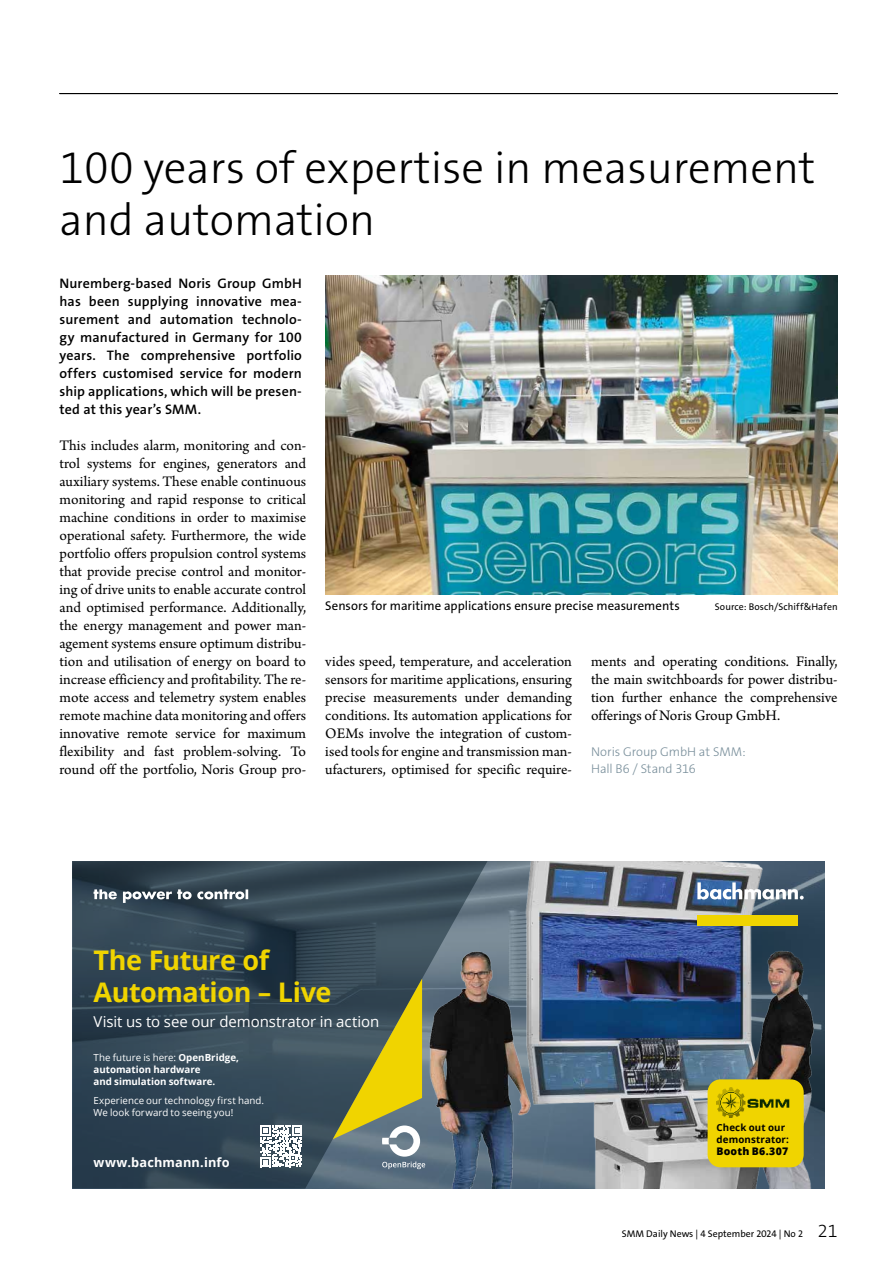
<style>
.page{position:relative;width:893px;height:1263px;background:#fff}
.page>*{position:absolute;margin:0;border:0;box-sizing:border-box;transform-origin:0 0}
.t1{font:300 45px/52.5px "The Sans Os F";color:#000}
.t2{font:700 27px/31.5px "Open Sans";letter-spacing:-.015em;color:#f0d400}
.t3{font:15.3px/18px "Arno Pro";color:#000;text-align:justify}
.t4{font:15px "Open Sans";letter-spacing:-.005em;color:#fff}
.t5{font:600 13.8px/18px "The Sans Os F";letter-spacing:.01em;color:#000;text-align:justify}
.t6{font:12.75px "The Sans Os F";letter-spacing:.005em;color:#000}
.t7{font:300 12.75px/16.5px "The Sans Os F";letter-spacing:-.005em;color:#788e9a}
.t8{font:700 12.75px "Open Sans";letter-spacing:.01em;color:#fff}
.t9{font:800 10.5px "Open Sans";letter-spacing:.015em;color:#000}
.t10{font:700 9.75px/12px "Open Sans";color:#fff}
.t11{font:9.75px/12px "Open Sans";letter-spacing:.005em;color:#fff}
.t12{font:9.75px "The Sans Os F";color:#000}
.t13{font:700 9.75px/11.7px "Open Sans";letter-spacing:.01em;color:#000}
.s1{font-weight:400}
.s2{font-weight:300;font-size:18px}
</style>
<div class="page">
<img style="left:487px;top:861px;width:338px;height:327px">
<svg style="left:72px;top:861px;width:415px;height:327px;background:#384956"></svg>
<svg style="left:697px;top:882px;width:107px;height:19px"></svg>
<div style="left:697px;top:915px;width:101px;height:11px;background:#f0d400"></div>
<svg style="left:94px;top:889px;width:154px;height:14px"></svg>
<svg style="left:333px;top:979px;width:92px;height:190px;background:#82864d"></svg>
<svg style="left:260px;top:1125px;width:42px;height:42px"></svg>
<div style="left:708px;top:1079px;width:96px;height:88px;background:#f0d400;border-radius:13px"></div>
<img style="left:716px;top:1087px;width:74px;height:30px">
<img style="left:325px;top:275px;width:513px;height:319px">
<hr style="left:60px;top:93px;width:778px;height:1px;background:#000">
<h1 class="t1" style="left:60px;top:142px;width:757px">100 years of expertise in measurement and automation</h1>
<p class="t5" style="left:60px;top:274px;width:244px">Nuremberg-based Noris Group GmbH has been supplying innovative mea&shy;surement and automation technolo&shy;gy manufactured in Germany for 100 years. The comprehensive portfolio offers customised service for modern ship applications, which will be presen&shy;ted at this year’s SMM.</p>
<p class="t3" style="left:60px;top:437px;width:248px">This includes alarm, monitoring and con&shy;trol systems for engines, generators and auxiliary systems. These enable continuous monitoring and rapid response to critical machine conditions in order to maximise operational safety. Furthermore, the wide portfolio offers propulsion control systems that provide precise control and monitor&shy;ing of drive units to enable accurate control and optimised performance. Additionally, the energy management and power man&shy;agement systems ensure optimum distribu&shy;tion and utilisation of energy on board to increase efficiency and profitability. The re&shy;mote access and telemetry system enables remote machine data monitoring and offers innovative remote service for maximum flexibility and fast problem-solving. To round off the portfolio, Noris Group pro-</p>
<p class="t6" style="left:325px;top:597px;width:356px">Sensors for maritime applications ensure precise measurements</p>
<p class="t12" style="left:715px;top:600px;width:124px">Source: Bosch/Schiff&amp;Hafen</p>
<p class="t3" style="left:325px;top:653px;width:248px">vides speed, temperature, and acceleration sensors for maritime applications, ensuring precise measurements under demanding conditions. Its automation applications for OEMs involve the integration of custom&shy;ised tools for engine and transmission man&shy;ufacturers, optimised for specific require-</p>
<p class="t3" style="left:591px;top:653px;width:248px">ments and operating conditions. Finally, the main switchboards for power distribu&shy;tion further enhance the comprehensive offerings of Noris Group GmbH.</p>
<p class="t7" style="left:591px;top:744px;width:156px">Noris Group GmbH at SMM:<br>Hall B6 / Stand 316</p>
<h2 class="t2" style="left:94px;top:944px;width:239px">The Future of<br>Automation – Live</h2>
<p class="t4" style="left:94px;top:1011px;width:287px">Visit us to see our demonstrator in action</p>
<p class="t10" style="left:94px;top:1051px;width:147px"><span class="s1">The future is here:</span> OpenBridge, automation hardware<br>and simulation software.</p>
<p class="t11" style="left:94px;top:1094px;width:172px">Experience our technology first hand.<br>We look forward to seeing you!</p>
<p class="t8" style="left:94px;top:1154px;width:138px">www.bachmann.info</p>
<p class="t13" style="left:716px;top:1121px;width:74px">Check out our demonstrator:</p>
<p class="t9" style="left:716px;top:1143px;width:73px">Booth B6.307</p>
<p class="t12" style="left:622px;top:1228px;width:217px">SMM Daily News | 4 September 2024 | No 2 <span class="s2">21</span></p>
</div>
